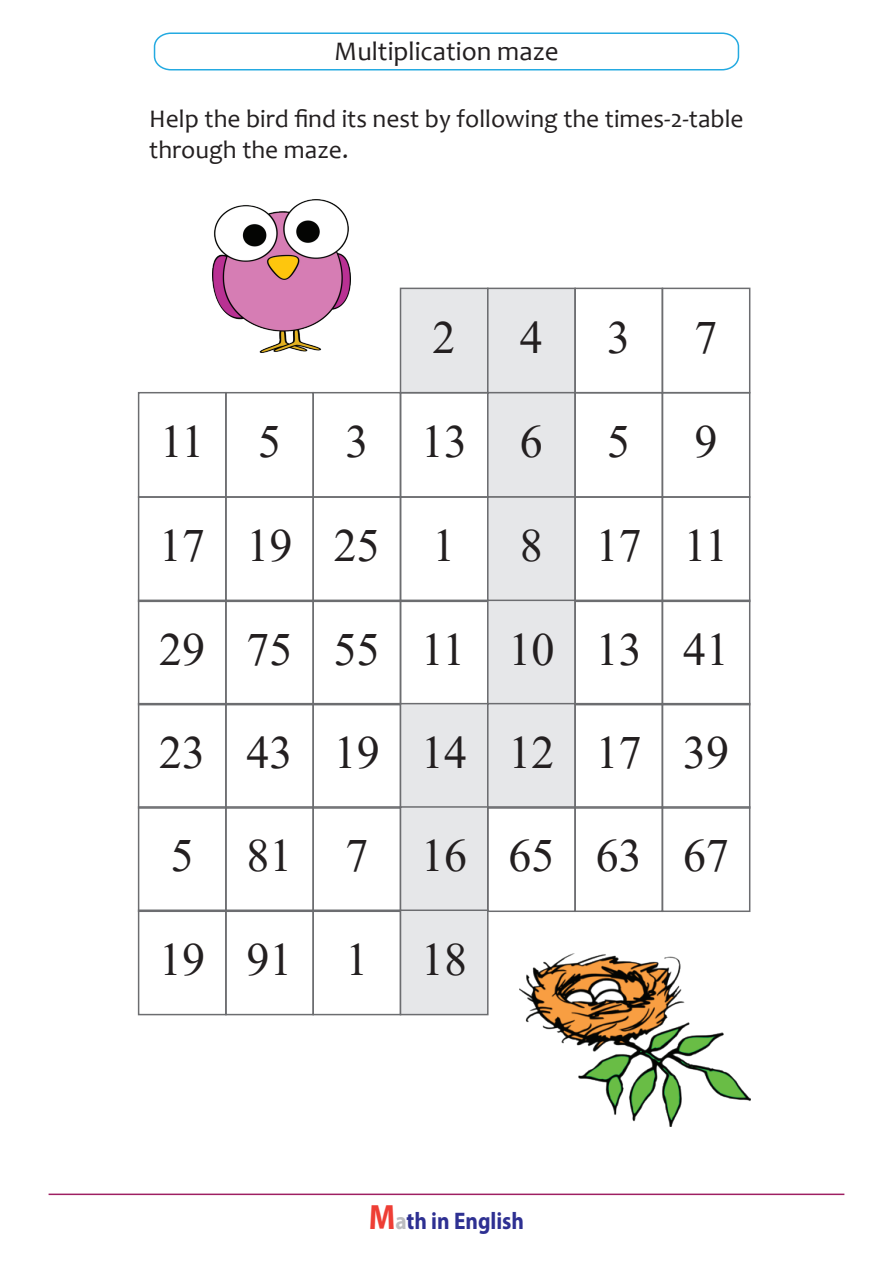
<style>
.page{position:relative;width:893px;height:1263px;background:#fff}
.page>*{position:absolute;margin:0;border:0;box-sizing:border-box;transform-origin:0 0}
.t1{font:46.05px "Times New Roman";color:#231f20}
.t2{font:27px "Candara";color:#231f20}
.t3{font:25.5px/30.6px "Candara";color:#231f20}
.t4{font:700 24px "Myriad Pro";color:#2e3092;scale:.89 1}
.s1{font-size:35.25px;color:#ee3e35}
.s2{color:#bcbdc0}
</style>
<div class="page">
<hr style="left:49px;top:1193px;width:795px;height:2px;background:#9e1f62">
<svg style="left:153px;top:32px;width:587px;height:39px"></svg>
<img style="left:213px;top:199px;width:137px;height:154px">
<img style="left:520px;top:953px;width:230px;height:174px">
<div style="left:400px;top:288px;width:89px;height:105px;background:#e6e7e9;border:2px solid #6c6d70"></div>
<div style="left:487px;top:288px;width:89px;height:105px;background:#e6e7e9;border:2px solid #6c6d70"></div>
<div style="left:574px;top:288px;width:89px;height:105px;border:2px solid #6c6d70"></div>
<div style="left:662px;top:288px;width:88px;height:105px;border:2px solid #6c6d70"></div>
<div style="left:138px;top:392px;width:89px;height:106px;border:2px solid #6c6d70"></div>
<div style="left:225px;top:392px;width:89px;height:106px;border:2px solid #6c6d70"></div>
<div style="left:312px;top:392px;width:89px;height:106px;border:2px solid #6c6d70"></div>
<div style="left:400px;top:392px;width:89px;height:106px;border:2px solid #6c6d70"></div>
<div style="left:487px;top:392px;width:89px;height:106px;background:#e6e7e9;border:2px solid #6c6d70"></div>
<div style="left:574px;top:392px;width:89px;height:106px;border:2px solid #6c6d70"></div>
<div style="left:662px;top:392px;width:88px;height:106px;border:2px solid #6c6d70"></div>
<div style="left:138px;top:496px;width:89px;height:106px;border:2px solid #6c6d70"></div>
<div style="left:225px;top:496px;width:89px;height:106px;border:2px solid #6c6d70"></div>
<div style="left:312px;top:496px;width:89px;height:106px;border:2px solid #6c6d70"></div>
<div style="left:400px;top:496px;width:89px;height:106px;border:2px solid #6c6d70"></div>
<div style="left:487px;top:496px;width:89px;height:106px;background:#e6e7e9;border:2px solid #6c6d70"></div>
<div style="left:574px;top:496px;width:89px;height:106px;border:2px solid #6c6d70"></div>
<div style="left:662px;top:496px;width:88px;height:106px;border:2px solid #6c6d70"></div>
<div style="left:138px;top:600px;width:89px;height:105px;border:2px solid #6c6d70"></div>
<div style="left:225px;top:600px;width:89px;height:105px;border:2px solid #6c6d70"></div>
<div style="left:312px;top:600px;width:89px;height:105px;border:2px solid #6c6d70"></div>
<div style="left:400px;top:600px;width:89px;height:105px;border:2px solid #6c6d70"></div>
<div style="left:487px;top:600px;width:89px;height:105px;background:#e6e7e9;border:2px solid #6c6d70"></div>
<div style="left:574px;top:600px;width:89px;height:105px;border:2px solid #6c6d70"></div>
<div style="left:662px;top:600px;width:88px;height:105px;border:2px solid #6c6d70"></div>
<div style="left:138px;top:703px;width:89px;height:106px;border:2px solid #6c6d70"></div>
<div style="left:225px;top:703px;width:89px;height:106px;border:2px solid #6c6d70"></div>
<div style="left:312px;top:703px;width:89px;height:106px;border:2px solid #6c6d70"></div>
<div style="left:400px;top:703px;width:89px;height:106px;background:#e6e7e9;border:2px solid #6c6d70"></div>
<div style="left:487px;top:703px;width:89px;height:106px;background:#e6e7e9;border:2px solid #6c6d70"></div>
<div style="left:574px;top:703px;width:89px;height:106px;border:2px solid #6c6d70"></div>
<div style="left:662px;top:703px;width:88px;height:106px;border:2px solid #6c6d70"></div>
<div style="left:138px;top:806px;width:89px;height:106px;border:2px solid #6c6d70"></div>
<div style="left:225px;top:806px;width:89px;height:106px;border:2px solid #6c6d70"></div>
<div style="left:312px;top:806px;width:89px;height:106px;border:2px solid #6c6d70"></div>
<div style="left:400px;top:806px;width:89px;height:106px;background:#e6e7e9;border:2px solid #6c6d70"></div>
<div style="left:487px;top:806px;width:89px;height:106px;border:2px solid #6c6d70"></div>
<div style="left:574px;top:806px;width:89px;height:106px;border:2px solid #6c6d70"></div>
<div style="left:662px;top:806px;width:88px;height:106px;border:2px solid #6c6d70"></div>
<div style="left:138px;top:909px;width:89px;height:106px;border:2px solid #6c6d70"></div>
<div style="left:225px;top:909px;width:89px;height:106px;border:2px solid #6c6d70"></div>
<div style="left:312px;top:909px;width:89px;height:106px;border:2px solid #6c6d70"></div>
<div style="left:400px;top:909px;width:89px;height:106px;background:#e6e7e9;border:2px solid #6c6d70"></div>
<p class="t2" style="left:334px;top:34px;width:226px">Multiplication maze</p>
<p class="t3" style="left:149px;top:103px;width:596px">Help the bird find its nest by following the times-2-table through the maze.</p>
<p class="t1" style="left:433px;top:305px;width:25px">2</p>
<p class="t1" style="left:520px;top:305px;width:25px">4</p>
<p class="t1" style="left:607px;top:305px;width:25px">3</p>
<p class="t1" style="left:694px;top:305px;width:25px">7</p>
<p class="t1" style="left:160px;top:409px;width:123px">11 5</p>
<p class="t1" style="left:345px;top:409px;width:199px">3136</p>
<p class="t1" style="left:607px;top:409px;width:25px">5</p>
<p class="t1" style="left:694px;top:409px;width:25px">9</p>
<p class="t1" style="left:159px;top:513px;width:298px">17 19 25 1</p>
<p class="t1" style="left:520px;top:513px;width:210px">8 17 11</p>
<p class="t1" style="left:159px;top:617px;width:571px">29 75 55 11 10 13 41</p>
<p class="t1" style="left:159px;top:720px;width:571px">23 43 19 14 12 17 39</p>
<p class="t1" style="left:171px;top:823px;width:560px">5 81 7 16656367</p>
<p class="t1" style="left:159px;top:927px;width:309px">19 91 1 18</p>
<p class="t4" style="left:369px;top:1205px;width:176px"><span class="s1">M</span><span class="s2">a</span>th in English</p>
</div>
